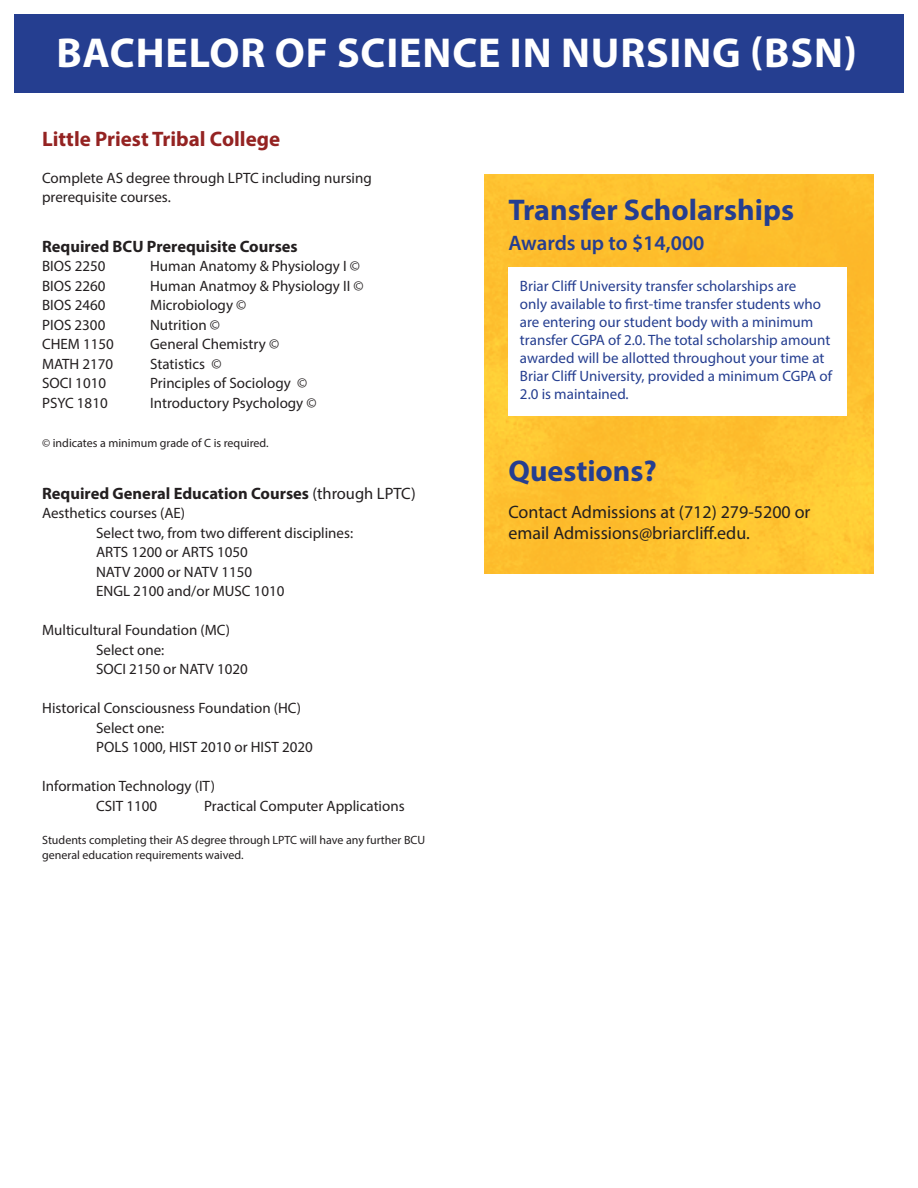
<style>
.page{position:relative;width:918px;height:1188px;background:#fff}
.page>*{position:absolute;margin:0;border:0;box-sizing:border-box;transform-origin:0 0}
.t1{font:700 42px "Myriad Pro";letter-spacing:.02em;color:#fff}
.t2{font:700 30px "Myriad Pro";color:#253e90}
.t3{font:700 21px "Myriad Pro";color:#942322}
.t4{font:600 21px "Myriad Pro";color:#253e90}
.t5{font:18px/21.6px "Myriad Pro";color:#231f20}
.t6{font:700 16.5px "Myriad Pro";color:#231f20}
.t7{font:15px/19.5px "Myriad Pro";color:#231f20}
.t8{font:15px/18px "Myriad Pro";color:#253e90}
.t9{font:12px/14.4px "Myriad Pro";color:#231f20}
.s1{font-weight:400}
</style>
<div class="page">
<div style="left:14px;top:14px;width:890px;height:79px;background:#253e90"></div>
<img style="left:485px;top:175px;width:388px;height:399px">
<div style="left:508px;top:267px;width:339px;height:149px;background:#fff"></div>
<p class="t1" style="left:57px;top:25px;width:802px">BACHELOR OF SCIENCE IN NURSING (BSN)</p>
<p class="t3" style="left:42px;top:125px;width:240px">Little Priest Tribal College</p>
<p class="t7" style="left:42px;top:168px;width:331px">Complete AS degree through LPTC including nursing prerequisite courses.</p>
<p class="t6" style="left:42px;top:236px;width:257px">Required BCU Prerequisite Courses</p>
<p class="t7" style="left:42px;top:256px;width:65px">BIOS 2250</p>
<p class="t7" style="left:150px;top:256px;width:211px">Human Anatomy &amp; Physiology I ©</p>
<p class="t7" style="left:42px;top:276px;width:65px">BIOS 2260</p>
<p class="t7" style="left:150px;top:276px;width:215px">Human Anatmoy &amp; Physiology II ©</p>
<p class="t7" style="left:42px;top:295px;width:65px">BIOS 2460</p>
<p class="t7" style="left:150px;top:295px;width:98px">Microbiology ©</p>
<p class="t7" style="left:42px;top:315px;width:65px">PIOS 2300</p>
<p class="t7" style="left:150px;top:315px;width:71px">Nutrition ©</p>
<p class="t7" style="left:42px;top:334px;width:73px">CHEM 1150</p>
<p class="t7" style="left:150px;top:334px;width:131px">General Chemistry ©</p>
<p class="t7" style="left:42px;top:354px;width:73px">MATH 2170</p>
<p class="t7" style="left:150px;top:354px;width:73px">Statistics ©</p>
<p class="t7" style="left:42px;top:373px;width:65px">SOCI 1010</p>
<p class="t7" style="left:150px;top:373px;width:159px">Principles of Sociology ©</p>
<p class="t7" style="left:42px;top:393px;width:67px">PSYC 1810</p>
<p class="t7" style="left:150px;top:393px;width:168px">Introductory Psychology ©</p>
<p class="t9" style="left:42px;top:435px;width:228px">© indicates a minimum grade of C is required.</p>
<p class="t6" style="left:42px;top:482px;width:375px">Required General Education Courses <span class="s1">(through LPTC)</span></p>
<p class="t7" style="left:42px;top:503px;width:145px">Aesthetics courses (AE)</p>
<p class="t7" style="left:96px;top:523px;width:259px">Select two, from two different disciplines:</p>
<p class="t7" style="left:96px;top:542px;width:153px">ARTS 1200 or ARTS 1050</p>
<p class="t7" style="left:96px;top:562px;width:158px">NATV 2000 or NATV 1150</p>
<p class="t7" style="left:96px;top:581px;width:190px">ENGL 2100 and/or MUSC 1010</p>
<p class="t7" style="left:42px;top:620px;width:189px">Multicultural Foundation (MC)</p>
<p class="t7" style="left:96px;top:640px;width:70px">Select one:</p>
<p class="t7" style="left:96px;top:659px;width:153px">SOCI 2150 or NATV 1020</p>
<p class="t7" style="left:42px;top:698px;width:261px">Historical Consciousness Foundation (HC)</p>
<p class="t7" style="left:96px;top:718px;width:70px">Select one:</p>
<p class="t7" style="left:96px;top:737px;width:218px">POLS 1000, HIST 2010 or HIST 2020</p>
<p class="t7" style="left:42px;top:776px;width:175px">Information Technology (IT)</p>
<p class="t7" style="left:96px;top:796px;width:63px">CSIT 1100</p>
<p class="t7" style="left:204px;top:796px;width:202px">Practical Computer Applications</p>
<p class="t9" style="left:42px;top:833px;width:385px">Students completing their AS degree through LPTC will have any further BCU general education requirements waived.</p>
<p class="t2" style="left:508px;top:191px;width:287px">Transfer Scholarships</p>
<p class="t4" style="left:508px;top:229px;width:198px">Awards up to $14,000</p>
<p class="t8" style="left:520px;top:277px;width:314px">Briar Cliff University transfer scholarships are<br>only available to first-time transfer students who are entering our student body with a minimum transfer CGPA of 2.0. The total scholarship amount awarded will be allotted throughout your time at Briar Cliff University, provided a minimum CGPA of 2.0 is maintained.</p>
<p class="t2" style="left:508px;top:452px;width:150px">Questions?</p>
<p class="t5" style="left:508px;top:500px;width:304px">Contact Admissions at (712) 279-5200 or email Admissions@briarcliff.edu.</p>
</div>
